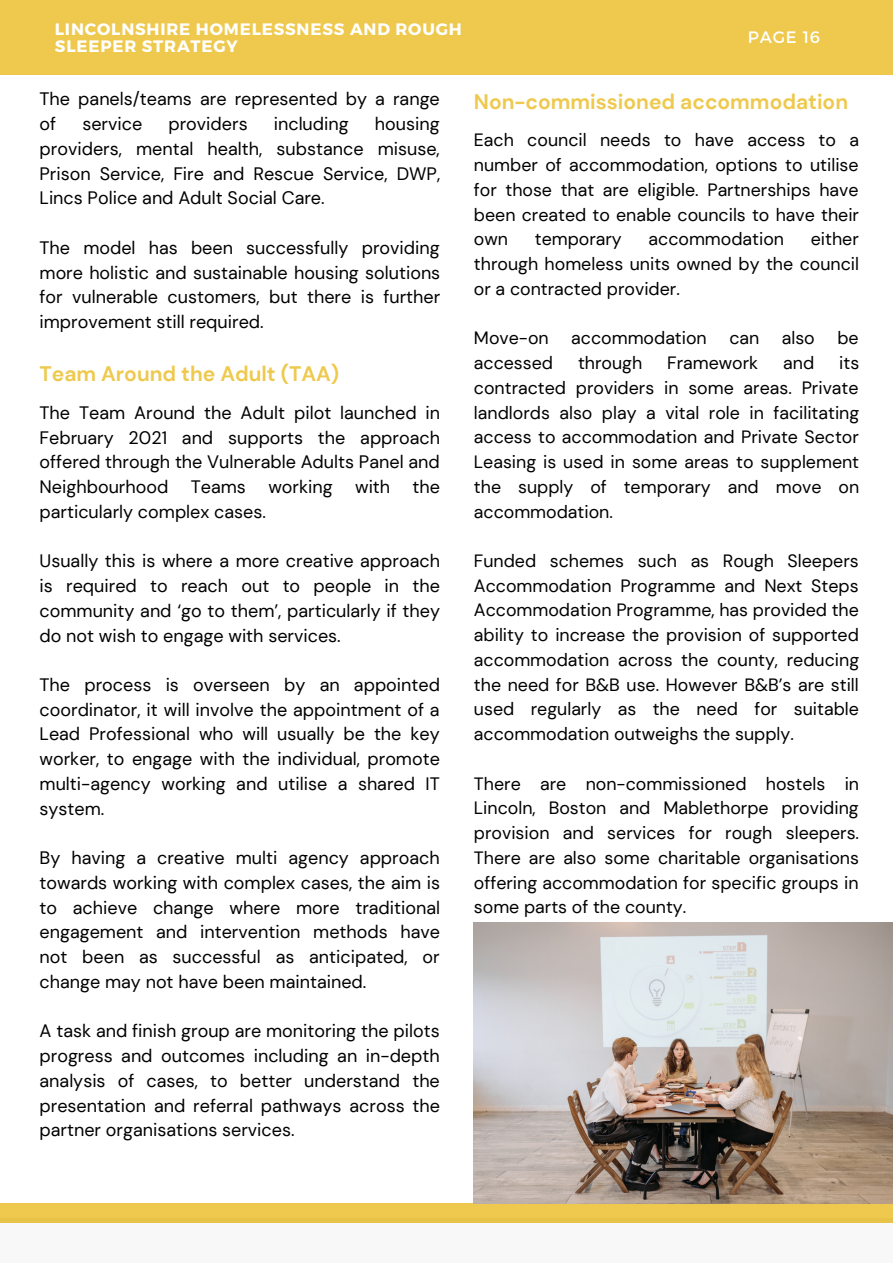
<style>
.page{position:relative;width:893px;height:1264px;background:#fff}
.page>*{position:absolute;margin:0;border:0;box-sizing:border-box;transform-origin:0 0}
.t1{font:700 21px "DM Sans";color:#eec94d}
.t2{font:18px/24.8px "DM Sans";color:#000;text-align:justify}
.t3{font:17.85px/24.8px "DM Sans";color:#000;text-align:justify}
.t4{font:700 16.5px/16.8px "Montserrat";letter-spacing:.05em;color:#fff}
.t5{font:16.5px "Montserrat";letter-spacing:.05em;color:#fff}
</style>
<div class="page">
<div style="left:0;top:0;width:892px;height:74px;background:#eec94d"></div>
<div style="left:0;top:1203px;width:892px;height:19px;background:#eec94d"></div>
<svg style="left:0;top:1222px;width:892px;height:1px"></svg>
<img style="left:474px;top:922px;width:418px;height:281px">
<p class="t4" style="left:55px;top:20px;width:408px">LINCOLNSHIRE HOMELESSNESS AND ROUGH<br>SLEEPER STRATEGY</p>
<p class="t5" style="left:747px;top:27px;width:74px">PAGE 16</p>
<p class="t2" style="left:40px;top:87px;width:402px">The panels/teams are represented by a range of</p>
<p class="t2" style="left:40px;top:112px;width:402px;text-indent:335px">housing providers, mental health, substance misuse, Prison Service, Fire and Rescue Service, DWP, Lincs Police and Adult Social Care.</p>
<p class="t2" style="left:40px;top:235px;width:402px">The model has been successfully providing more holistic and sustainable housing solutions for vulnerable customers, but there is further improvement still required.</p>
<p class="t1" style="left:40px;top:360px;width:301px">Team Around the Adult (TAA)</p>
<p class="t2" style="left:40px;top:400px;width:402px">The Team Around the Adult pilot launched in February 2021 and supports the approach offered through the Vulnerable Adults Panel and Neighbourhood Teams working with the particularly complex cases.</p>
<p class="t2" style="left:40px;top:549px;width:402px">Usually this is where a more creative approach is required to reach out to people in the community and ‘go to them’, particularly if they do not wish to engage with services.</p>
<p class="t2" style="left:40px;top:672px;width:402px">The process is overseen by an appointed coordinator, it will involve the appointment of a Lead Professional who will usually be the key worker, to engage with the individual, promote multi-agency working and utilise a shared IT system.</p>
<p class="t2" style="left:40px;top:845px;width:402px">By having a creative multi agency approach towards working with complex cases, the aim is to achieve change where more traditional engagement and intervention methods have not been as successful as anticipated, or change may not have been maintained.</p>
<p class="t2" style="left:40px;top:1018px;width:402px">A task and finish group are monitoring the pilots progress and outcomes including an in-depth analysis of cases, to better understand the presentation and referral pathways across the partner organisations services.</p>
<p class="t2" style="left:82px;top:112px;width:61px">service</p>
<p class="t2" style="left:168px;top:112px;width:81px">providers</p>
<p class="t2" style="left:274px;top:112px;width:76px">including</p>
<p class="t1" style="left:474px;top:88px;width:375px">Non-commissioned accommodation</p>
<p class="t3" style="left:474px;top:128px;width:386px">Each council needs to have access to a number of accommodation, options to utilise for those that are eligible. Partnerships have been created to enable councils to have their own</p>
<p class="t3" style="left:474px;top:227px;width:386px;text-indent:337px">either through homeless units owned by the council or a contracted provider.</p>
<p class="t3" style="left:474px;top:326px;width:76px">Move-on</p>
<p class="t3" style="left:571px;top:326px;width:137px">accommodation</p>
<p class="t3" style="left:729px;top:326px;width:31px">can</p>
<p class="t3" style="left:781px;top:326px;width:34px">also</p>
<p class="t3" style="left:837px;top:326px;width:23px">be</p>
<p class="t3" style="left:474px;top:350px;width:81px">accessed</p>
<p class="t3" style="left:578px;top:350px;width:66px">through</p>
<p class="t3" style="left:667px;top:350px;width:92px">Framework</p>
<p class="t3" style="left:783px;top:350px;width:32px">and</p>
<p class="t3" style="left:534px;top:227px;width:89px">temporary</p>
<p class="t3" style="left:648px;top:227px;width:137px">accommodation</p>
<p class="t3" style="left:474px;top:350px;width:387px;text-indent:365px">its contracted providers in some areas. Private landlords also play a vital role in facilitating access to accommodation and Private Sector Leasing is used in some areas to supplement the supply of temporary and move on accommodation.</p>
<p class="t3" style="left:474px;top:548px;width:386px">Funded schemes such as Rough Sleepers Accommodation Programme and Next Steps Accommodation Programme, has provided the ability to increase the provision of supported accommodation across the county, reducing the need for B&amp;B use. However B&amp;B’s are still used regularly as the need for suitable accommodation outweighs the supply.</p>
<p class="t3" style="left:474px;top:771px;width:386px">There are non-commissioned hostels in Lincoln, Boston and Mablethorpe providing provision and services for rough sleepers.<br>There are also some charitable organisations offering accommodation for specific groups in some parts of the county.</p>
</div>
